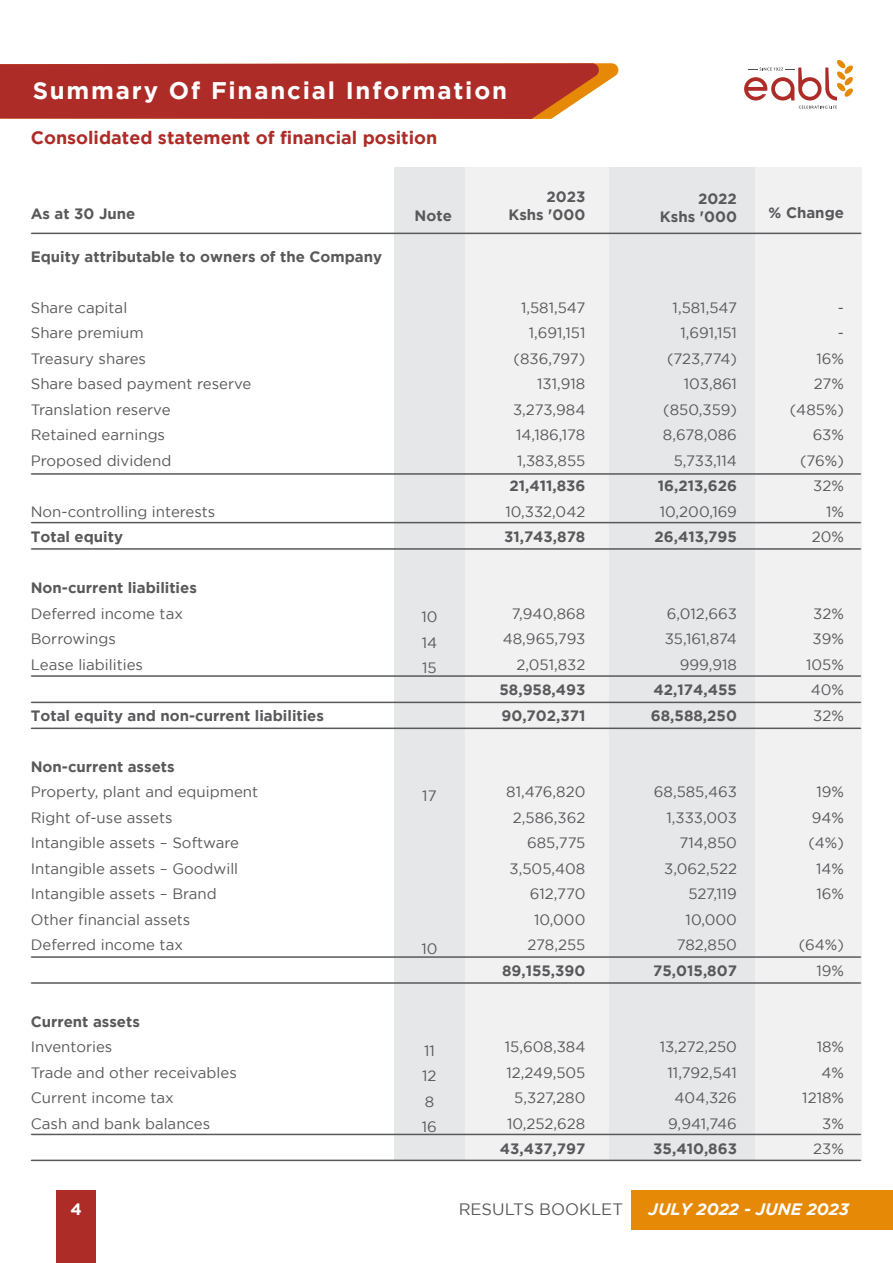
<style>
.page{position:relative;width:893px;height:1263px;background:#fff}
.page>*{position:absolute;margin:0;border:0;box-sizing:border-box;transform-origin:0 0}
.t1{font:700 24px "Gotham";letter-spacing:.075em;color:#fff}
.t2{font:700 18px "Gotham";color:#ae2c28}
.t3{font:italic 700 16.5px "Gotham";color:#fff}
.t4{font:16.5px "Gotham";color:#59595c}
.t5{font:700 16.5px "Gotham";color:#fff}
.t6{font:15px/25.5px "Gotham";color:#59595c;text-align:right}
.t7{font:700 15px/18px "Gotham";color:#59595c;text-align:right}
</style>
<div class="page">
<div style="left:465px;top:167px;width:145px;height:994px;background:#f1f1f2"></div>
<div style="left:610px;top:167px;width:145px;height:994px;background:#e6e7e8"></div>
<div style="left:755px;top:167px;width:106px;height:994px;background:#f1f1f2"></div>
<div style="left:394px;top:167px;width:71px;height:992px;background:#e6e7e8"></div>
<svg style="left:31px;top:233px;width:830px;height:1px"></svg>
<svg style="left:31px;top:473px;width:830px;height:2px;background:#7e7e81"></svg>
<svg style="left:31px;top:522px;width:830px;height:1px"></svg>
<svg style="left:31px;top:548px;width:830px;height:2px;background:#7e7e81"></svg>
<svg style="left:31px;top:675px;width:830px;height:2px;background:#7e7e81"></svg>
<svg style="left:31px;top:702px;width:830px;height:1px"></svg>
<svg style="left:31px;top:727px;width:830px;height:2px;background:#848487"></svg>
<svg style="left:31px;top:956px;width:830px;height:2px;background:#7e7f81"></svg>
<hr style="left:31px;top:982px;width:830px;height:2px;background:#7f7f81">
<svg style="left:31px;top:1134px;width:830px;height:1px"></svg>
<svg style="left:31px;top:1159px;width:830px;height:2px;background:#89898b"></svg>
<svg style="left:0;top:63px;width:619px;height:56px;background:#b43b32"></svg>
<svg style="left:744px;top:60px;width:109px;height:49px"></svg>
<div style="left:56px;top:1190px;width:40px;height:73px;background:#ae2c28"></div>
<div style="left:632px;top:1190px;width:261px;height:39px;background:#e68906"></div>
<h1 class="t1" style="left:33px;top:77px;width:476px">Summary Of Financial Information</h1>
<p class="t2" style="left:31px;top:127px;width:408px">Consolidated statement of financial position</p>
<p class="t7" style="left:31px;top:204px;width:106px">As at 30 June</p>
<p class="t7" style="left:31px;top:247px;width:353px">Equity attributable to owners of the Company</p>
<p class="t6" style="left:31px;top:294px;width:222px;text-align:left">Share capital<br>Share premium<br>Treasury shares<br>Share based payment reserve<br>Translation reserve<br>Retained earnings<br>Proposed dividend</p>
<p class="t6" style="left:31px;top:498px;width:186px">Non-controlling interests</p>
<p class="t7" style="left:31px;top:528px;width:94px">Total equity</p>
<p class="t7" style="left:31px;top:579px;width:168px">Non-current liabilities</p>
<p class="t6" style="left:31px;top:600px;width:154px;text-align:left">Deferred income tax<br>Borrowings<br>Lease liabilities</p>
<p class="t7" style="left:31px;top:706px;width:295px">Total equity and non-current liabilities</p>
<p class="t7" style="left:31px;top:757px;width:145px">Non-current assets</p>
<p class="t6" style="left:31px;top:779px;width:229px;text-align:left">Property, plant and equipment<br>Right of-use assets<br>Intangible assets – Software<br>Intangible assets – Goodwill<br>Intangible assets – Brand<br>Other financial assets<br>Deferred income tax</p>
<p class="t7" style="left:415px;top:206px;width:39px">Note</p>
<p class="t6" style="left:421px;top:604px;width:18px;text-align:justify">10<br>14<br>15</p>
<p class="t6" style="left:422px;top:782px;width:16px">17</p>
<p class="t6" style="left:421px;top:935px;width:18px">10</p>
<p class="t7" style="left:508px;top:188px;width:78px">2023<br>Kshs '000</p>
<p class="t6" style="left:513px;top:294px;width:74px">1,581,547<br>1,691,151 (836,797)<br>131,918<br>3,273,984<br>14,186,178<br>1,383,855</p>
<p class="t7" style="left:509px;top:477px;width:77px">21,411,836</p>
<p class="t6" style="left:505px;top:498px;width:81px">10,332,042</p>
<p class="t7" style="left:504px;top:528px;width:83px">31,743,878</p>
<p class="t6" style="left:503px;top:600px;width:84px">7,940,868<br>48,965,793<br>2,051,832</p>
<p class="t7" style="left:499px;top:677px;width:87px;line-height:25.5px;text-align:left">58,958,493<br>90,702,371</p>
<p class="t6" style="left:506px;top:779px;width:81px">81,476,820<br>2,586,362<br>685,775<br>3,505,408<br>612,770<br>10,000<br>278,255</p>
<p class="t7" style="left:502px;top:961px;width:85px">89,155,390</p>
<p class="t7" style="left:660px;top:189px;width:78px">2022<br>Kshs '000</p>
<p class="t6" style="left:663px;top:294px;width:75px">1,581,547<br>1,691,151 (723,774)<br>103,861 (850,359)<br>8,678,086<br>5,733,114</p>
<p class="t7" style="left:658px;top:477px;width:81px">16,213,626</p>
<p class="t6" style="left:660px;top:498px;width:79px">10,200,169</p>
<p class="t7" style="left:654px;top:528px;width:84px">26,413,795</p>
<p class="t6" style="left:665px;top:600px;width:74px">6,012,663<br>35,161,874<br>999,918</p>
<p class="t7" style="left:651px;top:677px;width:88px;line-height:25.5px;text-align:left">42,174,455<br>68,588,250</p>
<p class="t6" style="left:654px;top:779px;width:85px">68,585,463<br>1,333,003<br>714,850<br>3,062,522<br>527,119<br>10,000<br>782,850</p>
<p class="t7" style="left:653px;top:961px;width:85px">75,015,807</p>
<p class="t7" style="left:769px;top:203px;width:77px">% Change</p>
<p class="t6" style="left:790px;top:294px;width:56px">-<br>-<br>16%<br>27% (485%)<br>63% (76%)<br>32%<br>1%<br>20%</p>
<p class="t6" style="left:806px;top:600px;width:39px;text-align:center">32%<br>39%<br>105%<br>40%<br>32%</p>
<p class="t6" style="left:808px;top:779px;width:37px;text-align:center">19%<br>94% (4%)<br>14%<br>16%</p>
<p class="t6" style="left:799px;top:932px;width:47px">(64%)<br>19%</p>
<p class="t7" style="left:31px;top:1012px;width:111px">Current assets</p>
<p class="t6" style="left:31px;top:1034px;width:208px;text-align:left">Inventories<br>Trade and other receivables<br>Current income tax<br>Cash and bank balances</p>
<p class="t6" style="left:422px;top:1037px;width:17px;text-align:left">11<br>12<br>8<br>16</p>
<p class="t6" style="left:505px;top:1034px;width:82px">15,608,384<br>12,249,505<br>5,327,280<br>10,252,628</p>
<p class="t7" style="left:500px;top:1140px;width:87px">43,437,797</p>
<p class="t6" style="left:660px;top:1034px;width:79px">13,272,250<br>11,792,541<br>404,326<br>9,941,746</p>
<p class="t7" style="left:653px;top:1140px;width:85px">35,410,863</p>
<p class="t6" style="left:802px;top:1034px;width:43px">18%<br>4%<br>1218%<br>3%<br>23%</p>
<p class="t5" style="left:71px;top:1200px;width:13px">4</p>
<p class="t4" style="left:459px;top:1200px;width:166px">RESULTS BOOKLET</p>
<p class="t3" style="left:648px;top:1199px;width:202px">JULY 2022 - JUNE 2023</p>
</div>
